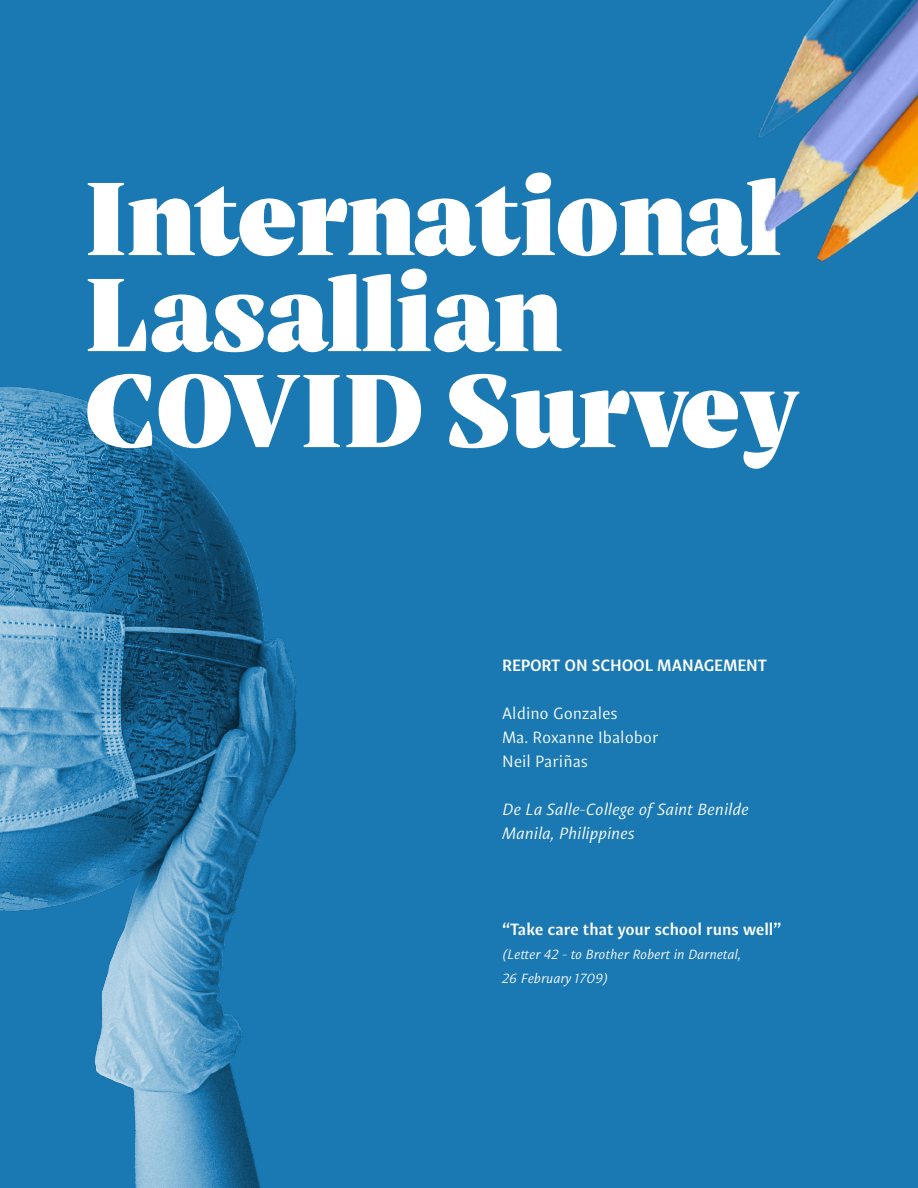
<style>
.page{position:relative;width:918px;height:1188px;background:#1a79b3}
.page>*{position:absolute;margin:0;border:0;box-sizing:border-box;transform-origin:0 0}
.t1{font:800 111px/96px "Indivisa Display Serif";color:#fff}
.t2{font:700 16.5px "Indivisa Text Sans";letter-spacing:-.005em;color:#fff}
.t3{font:italic 16.5px/24px "Indivisa Text Sans";color:#fff}
.t4{font:16.5px/24px "Indivisa Text Sans";letter-spacing:-.005em;color:#fff}
.t5{font:italic 13.5px/24px "Indivisa Text Sans";color:#fff}
</style>
<div class="page">
<img style="left:0;top:387px;width:297px;height:801px">
<img style="left:757px;top:0;width:161px;height:262px">
<h1 class="t1" style="left:85px;top:164px;width:716px">International<br>Lasallian<br>COVID Survey</h1>
<p class="t2" style="left:502px;top:652px;width:266px">REPORT ON SCHOOL MANAGEMENT</p>
<p class="t4" style="left:502px;top:701px;width:158px">Aldino Gonzales<br>Ma. Roxanne Ibalobor<br>Neil Pariñas</p>
<p class="t3" style="left:502px;top:797px;width:248px">De La Salle-College of Saint Benilde<br>Manila, Philippines</p>
<p class="t2" style="left:502px;top:916px;width:281px">“Take care that your school runs well”</p>
<p class="t5" style="left:502px;top:942px;width:240px">(Letter 42 - to Brother Robert in Darnetal,<br>26 February 1709)</p>
</div>
